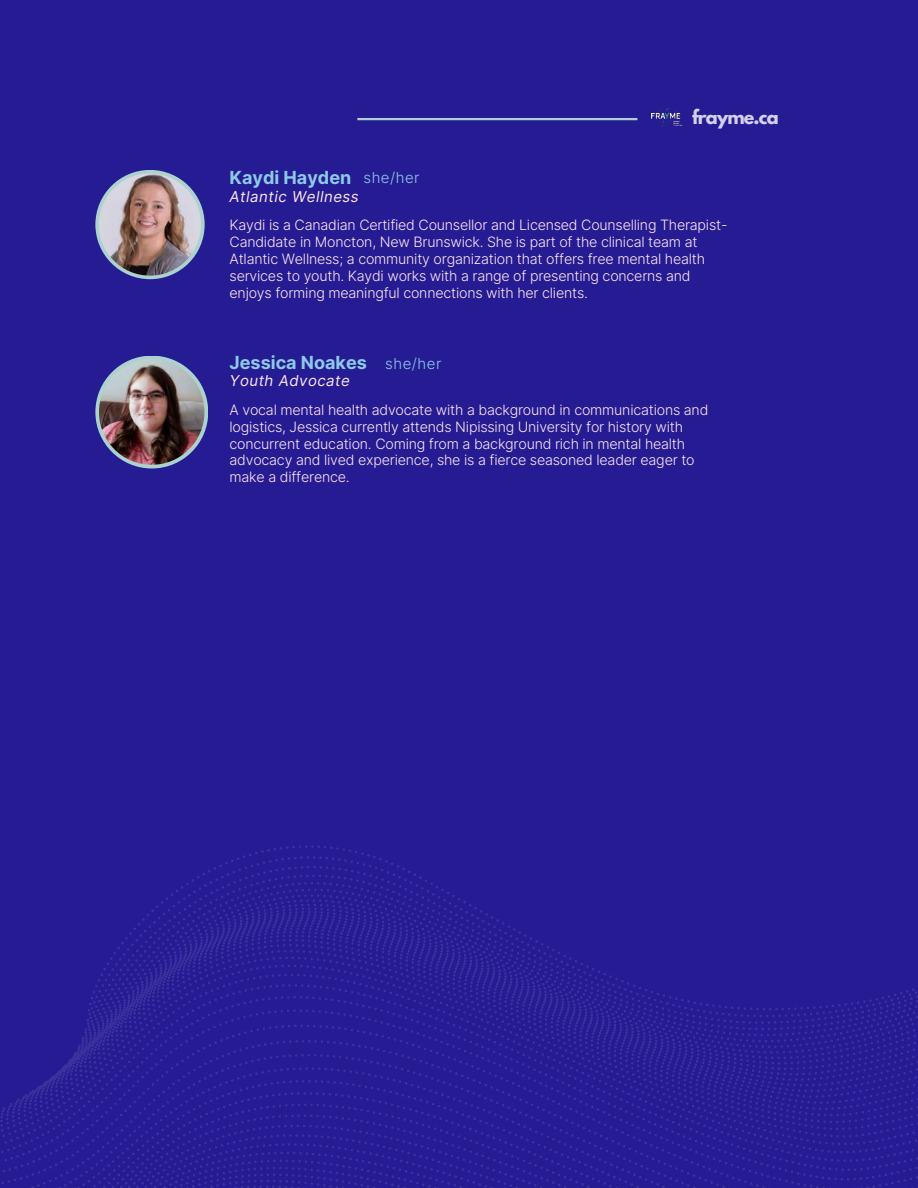
<style>
.page{position:relative;width:918px;height:1188px;background:#251c94}
.page>*{position:absolute;margin:0;border:0;box-sizing:border-box;transform-origin:0 0}
.t1{font:700 18px "Inter";color:#8ecae6}
.t2{font:700 17.55px "League Spartan";letter-spacing:-.045em;color:#fff}
.t3{font:italic 15px "Inter";letter-spacing:.035em;color:#ffe5eb}
.t4{font:300 15px "Inter";letter-spacing:.035em;color:#8ecae6}
.t5{font:300 14.25px/16.8px "Inter";letter-spacing:-.015em;color:#ffe5eb}
</style>
<div class="page">
<svg style="left:95px;top:170px;width:110px;height:109px"></svg>
<img style="left:99px;top:174px;width:102px;height:102px;border-radius:50%">
<div style="left:95px;top:356px;width:113px;height:112px;background:#acd2d0;border-radius:50%"></div>
<img style="left:99px;top:359px;width:105px;height:106px;border-radius:50%">
<hr style="left:357px;top:118px;width:280px;height:2px;background:#acd2d0">
<img style="left:651px;top:109px;width:31px;height:17px">
<svg style="left:107px;top:957px;width:476px;height:8px"></svg>
<svg style="left:104px;top:965px;width:502px;height:9px"></svg>
<svg style="left:98px;top:974px;width:531px;height:10px"></svg>
<svg style="left:93px;top:984px;width:825px;height:12px"></svg>
<svg style="left:89px;top:996px;width:829px;height:13px"></svg>
<svg style="left:87px;top:1009px;width:831px;height:16px"></svg>
<svg style="left:82px;top:1025px;width:836px;height:38px"></svg>
<svg style="left:0;top:1040px;width:916px;height:86px"></svg>
<svg style="left:5px;top:1054px;width:912px;height:13px"></svg>
<svg style="left:1px;top:1067px;width:917px;height:47px"></svg>
<svg style="left:2px;top:1080px;width:916px;height:24px"></svg>
<svg style="left:3px;top:1092px;width:915px;height:22px"></svg>
<svg style="left:2px;top:1104px;width:915px;height:10px"></svg>
<svg style="left:1px;top:1114px;width:917px;height:70px"></svg>
<svg style="left:5px;top:1125px;width:913px;height:63px"></svg>
<svg style="left:15px;top:1134px;width:729px;height:54px"></svg>
<p class="t2" style="left:692px;top:108px;width:88px">frayme.ca</p>
<p class="t1" style="left:230px;top:167px;width:123px">Kaydi Hayden</p>
<p class="t5" style="left:230px;top:217px;width:499px">Kaydi is a Canadian Certified Counsellor and Licensed Counselling Therapist-Candidate in Moncton, New Brunswick. She is part of the clinical team at Atlantic Wellness; a community organization that offers free mental health services to youth. Kaydi works with a range of presenting concerns and enjoys forming meaningful connections with her clients.</p>
<p class="t4" style="left:364px;top:169px;width:58px">she/her</p>
<p class="t3" style="left:230px;top:188px;width:131px">Atlantic Wellness</p>
<p class="t1" style="left:230px;top:351px;width:139px">Jessica Noakes</p>
<p class="t5" style="left:230px;top:401px;width:480px">A vocal mental health advocate with a background in communications and logistics, Jessica currently attends Nipissing University for history with concurrent education. Coming from a background rich in mental health advocacy and lived experience, she is a fierce seasoned leader eager to make a difference.</p>
<p class="t4" style="left:385px;top:354px;width:58px">she/her</p>
<p class="t3" style="left:230px;top:372px;width:122px">Youth Advocate</p>
</div>
